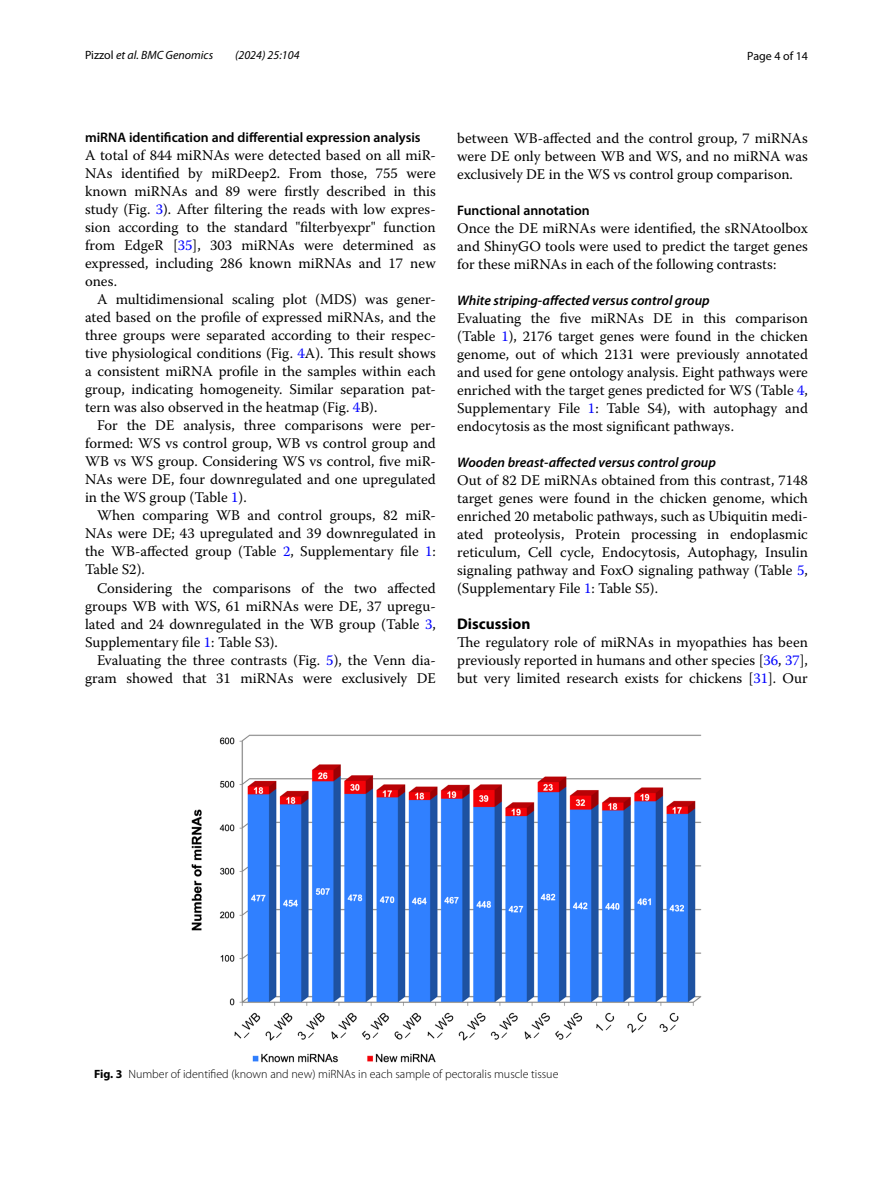
<style>
.page{position:relative;width:893px;height:1187px;background:#fff}
.page>*{position:absolute;margin:0;border:0;box-sizing:border-box;transform-origin:0 0}
.t1{font:700 15.45px "Myriad Pro";color:#000}
.t2{font:14.7px/18px "Warnock Pro";color:#000;text-align:justify}
.t3{font:italic 600 13.8px "Myriad Pro";color:#000}
.t4{font:600 13.8px "Myriad Pro";color:#000}
.t5{font:300 12px "Myriad Pro";color:#000}
.t6{font:italic 12px "Myriad Pro";color:#000}
.t7{font:12px "Myriad Pro";color:#000}
.s1{font-style:normal}
.s2{color:#00f}
.s3{font-weight:700}
</style>
<div class="page">
<img style="left:191px;top:734px;width:511px;height:328px">
<p class="t6" style="left:85px;top:48px;width:130px"><span class="s1">Pizzol</span> et al. BMC Genomics</p>
<p class="t6" style="left:235px;top:48px;width:66px">(2024) 25:104</p>
<p class="t7" style="left:747px;top:48px;width:62px">Page 4 of 14</p>
<p class="t4" style="left:85px;top:129px;width:337px">miRNA identification and differential expression analysis</p>
<p class="t2" style="left:85px;top:146px;width:352px">A total of 844 miRNAs were detected based on all miR-NAs identified by miRDeep2. From those, 755 were known miRNAs and 89 were firstly described in this study (Fig. <span class="s2">3</span>). After filtering the reads with low expres&shy;sion according to the standard "filterbyexpr" function from EdgeR [<span class="s2">35</span>], 303 miRNAs were determined as expressed, including 286 known miRNAs and 17 new ones.</p>
<p class="t2" style="left:85px;top:290px;width:352px;text-indent:12px">A multidimensional scaling plot (MDS) was gener&shy;ated based on the profile of expressed miRNAs, and the three groups were separated according to their respec&shy;tive physiological conditions (Fig. <span class="s2">4</span>A). This result shows a consistent miRNA profile in the samples within each group, indicating homogeneity. Similar separation pat&shy;tern was also observed in the heatmap (Fig. <span class="s2">4</span>B).</p>
<p class="t2" style="left:85px;top:416px;width:352px;text-indent:12px">For the DE analysis, three comparisons were per&shy;formed: WS vs control group, WB vs control group and WB vs WS group. Considering WS vs control, five miR-NAs were DE, four downregulated and one upregulated in the WS group (Table <span class="s2">1</span>).</p>
<p class="t2" style="left:85px;top:506px;width:352px;text-indent:12px">When comparing WB and control groups, 82 miR-NAs were DE; 43 upregulated and 39 downregulated in the WB-affected group (Table <span class="s2">2</span>, Supplementary file <span class="s2">1</span>:<br>Table S2).</p>
<p class="t2" style="left:85px;top:578px;width:352px;text-indent:12px">Considering the comparisons of the two affected groups WB with WS, 61 miRNAs were DE, 37 upregu&shy;lated and 24 downregulated in the WB group (Table <span class="s2">3</span>, Supplementary file <span class="s2">1</span>: Table S3).</p>
<p class="t2" style="left:85px;top:650px;width:352px;text-align:right">Evaluating the three contrasts (Fig. <span class="s2">5</span>), the Venn dia&shy;gram showed that 31 miRNAs were exclusively DE</p>
<p class="t2" style="left:457px;top:128px;width:352px">between WB-affected and the control group, 7 miRNAs were DE only between WB and WS, and no miRNA was exclusively DE in the WS vs control group comparison.</p>
<p class="t4" style="left:457px;top:201px;width:134px">Functional annotation</p>
<p class="t2" style="left:457px;top:218px;width:352px">Once the DE miRNAs were identified, the sRNAtoolbox and ShinyGO tools were used to predict the target genes for these miRNAs in each of the following contrasts:</p>
<p class="t3" style="left:457px;top:291px;width:254px">White striping‑affected versus control group</p>
<p class="t2" style="left:457px;top:308px;width:352px">Evaluating the five miRNAs DE in this comparison (Table <span class="s2">1</span>), 2176 target genes were found in the chicken genome, out of which 2131 were previously annotated and used for gene ontology analysis. Eight pathways were enriched with the target genes predicted for WS (Table <span class="s2">4</span>, Supplementary File <span class="s2">1</span>: Table S4), with autophagy and endocytosis as the most significant pathways.</p>
<p class="t3" style="left:457px;top:453px;width:260px">Wooden breast‑affected versus control group</p>
<p class="t2" style="left:457px;top:470px;width:352px">Out of 82 DE miRNAs obtained from this contrast, 7148 target genes were found in the chicken genome, which enriched 20 metabolic pathways, such as Ubiquitin medi&shy;ated proteolysis, Protein processing in endoplasmic reticulum, Cell cycle, Endocytosis, Autophagy, Insulin signaling pathway and FoxO signaling pathway (Table <span class="s2">5</span>, (Supplementary File <span class="s2">1</span>: Table S5).</p>
<p class="t1" style="left:457px;top:613px;width:75px">Discussion</p>
<p class="t2" style="left:457px;top:632px;width:352px">The regulatory role of miRNAs in myopathies has been previously reported in humans and other species [<span class="s2">36</span>, <span class="s2">37</span>], but very limited research exists for chickens [<span class="s2">31</span>]. Our</p>
<p class="t5" style="left:94px;top:1066px;width:466px"><span class="s3">Fig. 3</span> Number of identified (known and new) miRNAs in each sample of pectoralis muscle tissue</p>
</div>
